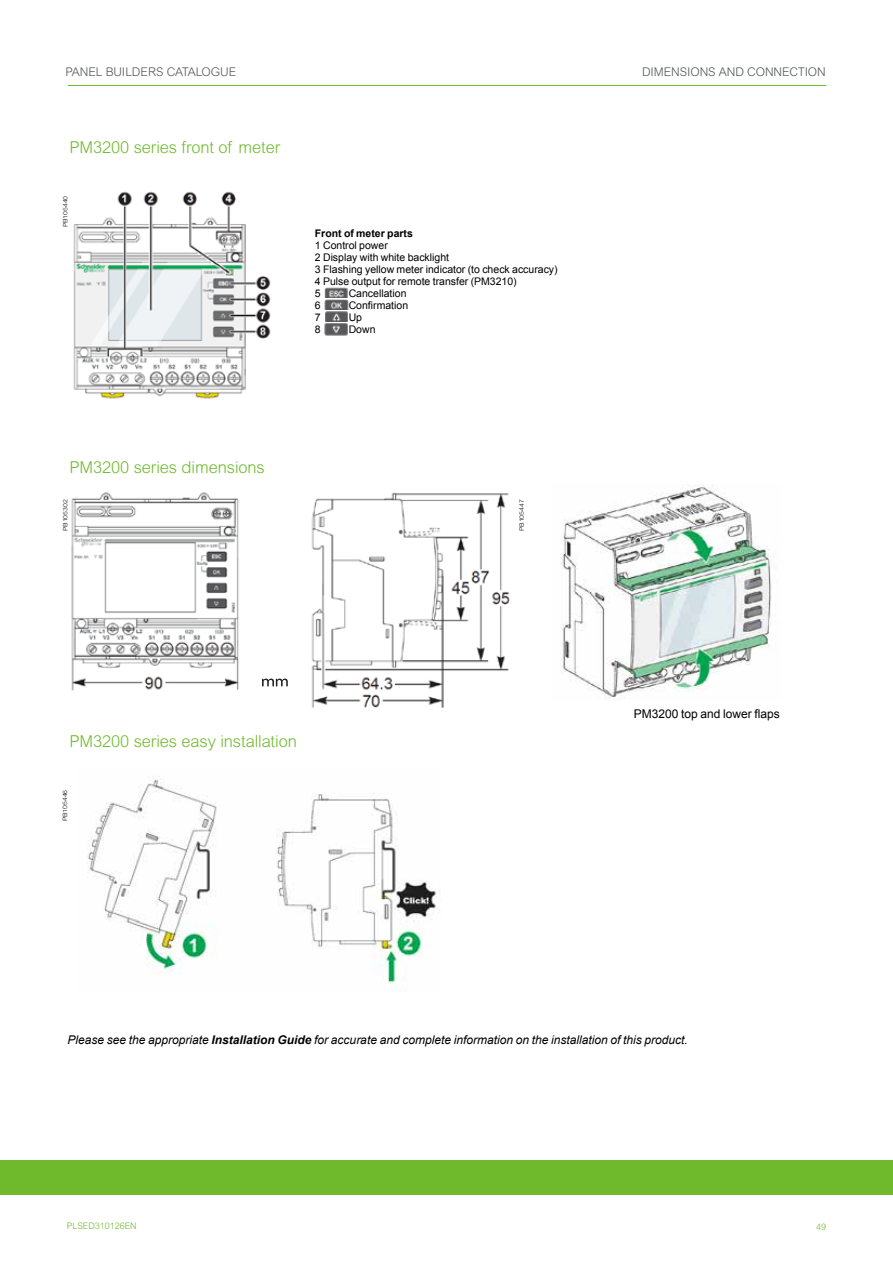
<style>
.page{position:relative;width:893px;height:1263px;background:#fff}
.page>*{position:absolute;margin:0;border:0;box-sizing:border-box;transform-origin:0 0}
.t1{font:300 16.5px "Arial Rounded MT Std";letter-spacing:-.005em;color:#6fba2c}
.t2{font:italic 12px "Arial";color:#000}
.t3{font:300 12px "Arial Rounded MT Std";letter-spacing:-.005em;color:#515557}
.t4{font:300 12px "Arial Rounded MT Std";color:#555757}
.t5{font:12px "Arial";color:#000}
.t6{font:10.5px/12px "Arial";color:#000}
.t7{font:700 10.5px "Arial";color:#000}
.t8{font:300 9px "Arial Rounded MT Std";color:#6fba2c}
.t9{font:300 6px "Arial Rounded MT Std";color:#000;scale:1.15 1}
.s1{font-weight:700}
</style>
<div class="page">
<hr style="left:68px;top:85px;width:758px;height:1px;background:#6fba2c">
<div style="left:0;top:1161px;width:893px;height:34px;background:#6fba2c"></div>
<img style="left:73px;top:191px;width:198px;height:208px">
<img style="left:324px;top:287px;width:24px;height:11px">
<img style="left:324px;top:299px;width:25px;height:37px">
<img style="left:560px;top:484px;width:217px;height:215px">
<img style="left:71px;top:492px;width:439px;height:216px">
<img style="left:262px;top:678px;width:26px;height:8px">
<img style="left:87px;top:776px;width:354px;height:214px">
<p class="t4" style="left:66px;top:65px;width:172px">PANEL BUILDERS CATALOGUE</p>
<p class="t3" style="left:642px;top:65px;width:185px">DIMENSIONS AND CONNECTION</p>
<h1 class="t1" style="left:69px;top:138px;width:212px">PM3200 series front of meter</h1>
<p class="t9" style="left:62px;top:227px;width:29px;rotate:-90deg">PB105440</p>
<p class="t7" style="left:315px;top:225px;width:100px">Front of meter parts</p>
<p class="t6" style="left:315px;top:239px;width:244px">1 Control power<br>2 Display with white backlight<br>3 Flashing yellow meter indicator (to check accuracy)<br>4 Pulse output for remote transfer (PM3210)<br>5</p>
<p class="t6" style="left:349px;top:287px;width:59px">Cancellation</p>
<p class="t6" style="left:315px;top:299px;width:7px">6</p>
<p class="t6" style="left:349px;top:299px;width:61px">Confirmation</p>
<p class="t6" style="left:315px;top:311px;width:7px">7</p>
<p class="t6" style="left:349px;top:311px;width:15px">Up</p>
<p class="t6" style="left:315px;top:323px;width:7px">8</p>
<p class="t6" style="left:349px;top:323px;width:28px">Down</p>
<h1 class="t1" style="left:69px;top:457px;width:197px">PM3200 series dimensions</h1>
<p class="t9" style="left:62px;top:531px;width:29px;rotate:-90deg">PB105302</p>
<p class="t9" style="left:518px;top:531px;width:29px;rotate:-90deg">PB105447</p>
<h1 class="t1" style="left:69px;top:732px;width:229px">PM3200 series easy installation</h1>
<p class="t9" style="left:62px;top:821px;width:29px;rotate:-90deg">PB105446</p>
<p class="t5" style="left:634px;top:706px;width:148px">PM3200 top and lower flaps</p>
<p class="t2" style="left:68px;top:1031px;width:622px">Please see the appropriate <span class="s1">Installation Guide</span> for accurate and complete information on the installation of this product.</p>
<p class="t8" style="left:67px;top:1221px;width:71px">PLSED310126EN</p>
<p class="t8" style="left:816px;top:1222px;width:11px">49</p>
</div>
